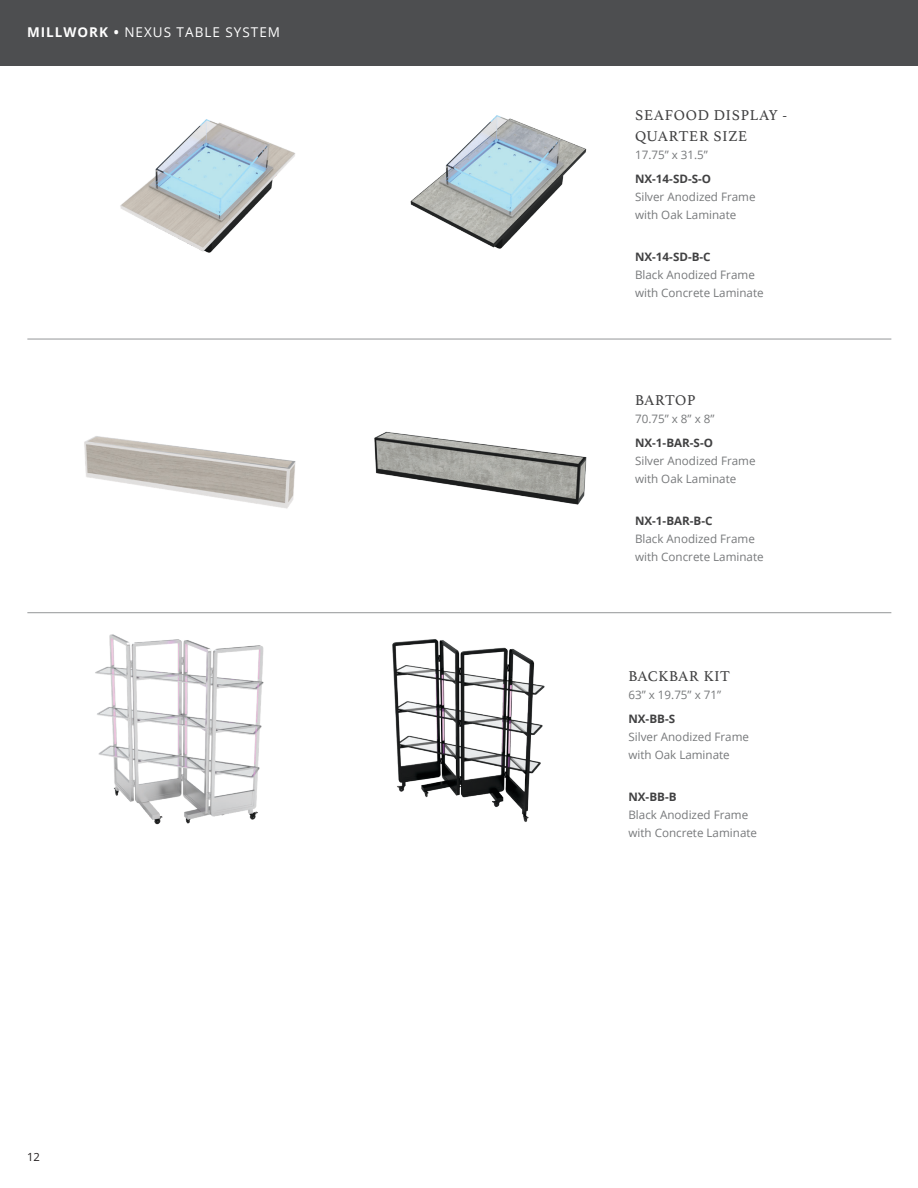
<style>
.page{position:relative;width:918px;height:1188px;background:#fff}
.page>*{position:absolute;margin:0;border:0;box-sizing:border-box;transform-origin:0 0}
.t1{font:15px/21px "Athelas";letter-spacing:.05em;color:#414142}
.t2{font:13.5px "Open Sans";letter-spacing:.075em;color:#fff}
.t3{font:11.7px/18px "Open Sans";color:#77797b}
.t4{font:700 11.7px "Open Sans";color:#414142}
.t5{font:11.25px "Open Sans";color:#231f20}
.s1{font-weight:700}
</style>
<div class="page">
<div style="left:0;top:0;width:918px;height:65px;background:#4d4e50"></div>
<img style="left:120px;top:119px;width:175px;height:134px">
<hr style="left:27px;top:339px;width:864px;height:1px;background:#949698">
<hr style="left:27px;top:612px;width:864px;height:1px;background:#949698">
<img style="left:410px;top:115px;width:177px;height:134px">
<img style="left:84px;top:436px;width:212px;height:73px">
<img style="left:374px;top:431px;width:213px;height:74px">
<img style="left:95px;top:634px;width:169px;height:191px">
<img style="left:392px;top:639px;width:153px;height:183px">
<p class="t2" style="left:27px;top:23px;width:255px"><span class="s1">MILLWORK •</span> NEXUS TABLE SYSTEM</p>
<p class="t5" style="left:27px;top:1149px;width:14px">12</p>
<p class="t1" style="left:635px;top:104px;width:154px">SEAFOOD DISPLAY -<br>QUARTER SIZE</p>
<p class="t3" style="left:635px;top:146px;width:75px">17.75” x 31.5”</p>
<p class="t4" style="left:635px;top:171px;width:78px">NX-14-SD-S-O</p>
<p class="t3" style="left:635px;top:188px;width:122px">Silver Anodized Frame with Oak Laminate</p>
<p class="t4" style="left:635px;top:249px;width:77px">NX-14-SD-B-C</p>
<p class="t3" style="left:635px;top:266px;width:130px">Black Anodized Frame with Concrete Laminate</p>
<p class="t1" style="left:635px;top:389px;width:62px">BARTOP</p>
<p class="t3" style="left:635px;top:409px;width:81px">70.75” x 8” x 8”</p>
<p class="t4" style="left:635px;top:434px;width:79px">NX-1-BAR-S-O</p>
<p class="t3" style="left:635px;top:451px;width:122px">Silver Anodized Frame with Oak Laminate</p>
<p class="t4" style="left:635px;top:512px;width:79px">NX-1-BAR-B-C</p>
<p class="t3" style="left:635px;top:529px;width:130px">Black Anodized Frame with Concrete Laminate</p>
<p class="t1" style="left:628px;top:665px;width:103px">BACKBAR KIT</p>
<p class="t3" style="left:628px;top:685px;width:94px">63” x 19.75” x 71”</p>
<p class="t4" style="left:628px;top:710px;width:48px">NX-BB-S</p>
<p class="t3" style="left:628px;top:727px;width:122px">Silver Anodized Frame with Oak Laminate</p>
<p class="t4" style="left:628px;top:788px;width:50px">NX-BB-B</p>
<p class="t3" style="left:628px;top:805px;width:130px">Black Anodized Frame with Concrete Laminate</p>
</div>
